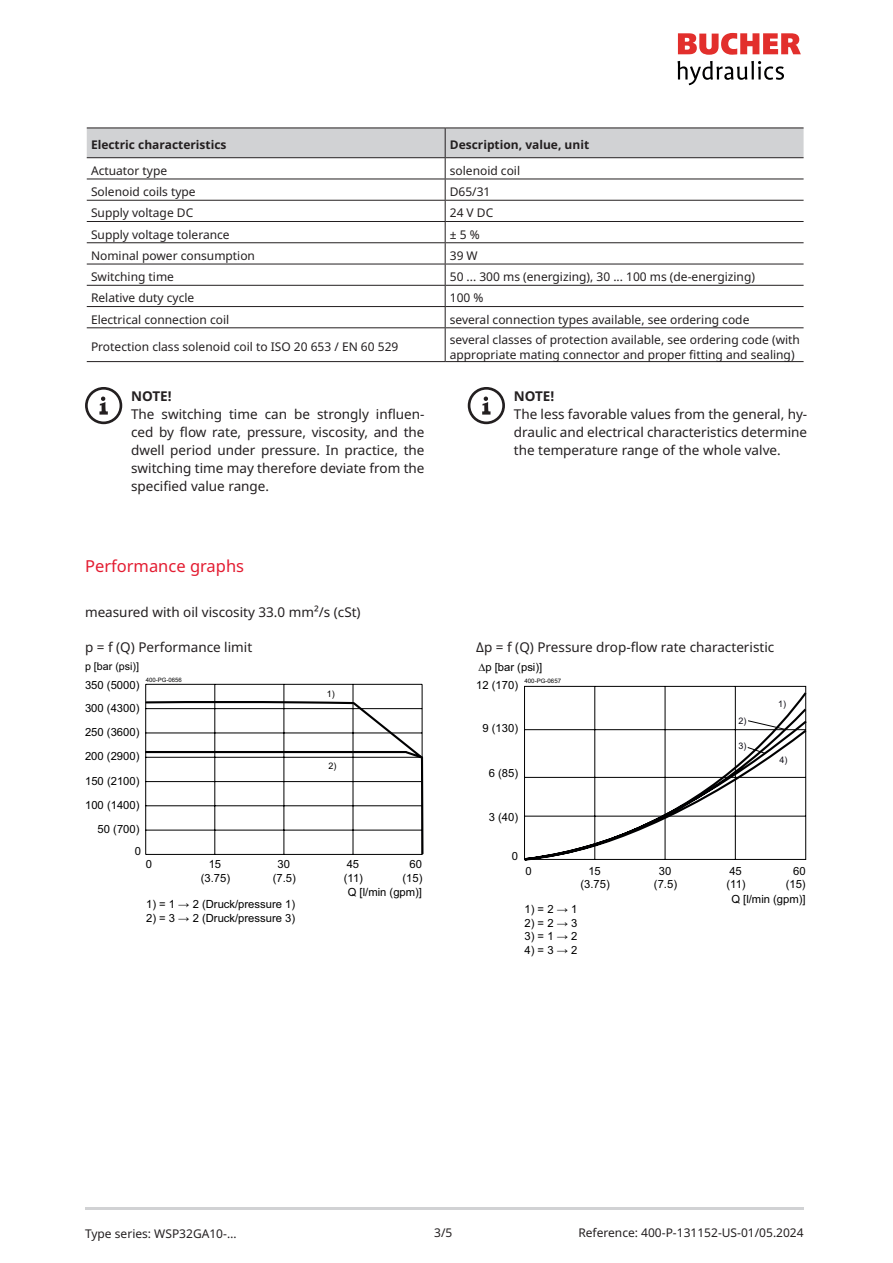
<style>
.page{position:relative;width:893px;height:1263px;background:#fff}
.page>*{position:absolute;margin:0;border:0;box-sizing:border-box;transform-origin:0 0}
.t1{font:16.5px "Noto Sans";color:#e31c31}
.t2{font:13.5px/18px "Noto Sans";color:#231f20;text-align:justify}
.t3{font:700 13.5px "Noto Sans";color:#231f20}
.t4{font:12px/15px "Noto Sans";color:#231f20}
.t5{font:700 12px "Noto Sans";color:#231f20}
.t6{font:11.25px "Arial";color:#000001}
.t7{font:10.65px "Arial";color:#000001}
.t8{font:9px "Arial";color:#000001}
.t9{font:6.15px "Arial";color:#000001}
.t10{font:6px "Arial";color:#000001}
</style>
<div class="page">
<svg style="left:678px;top:33px;width:123px;height:22px"></svg>
<svg style="left:677px;top:61px;width:107px;height:24px"></svg>
<hr style="left:85px;top:1208px;width:719px;height:2px;background:#d1d2d4">
<svg style="left:85px;top:387px;width:37px;height:37px"></svg>
<svg style="left:468px;top:387px;width:37px;height:37px"></svg>
<svg style="left:145px;top:700px;width:278px;height:155px"></svg>
<hr style="left:146px;top:830px;width:276px;height:1px;background:#000001">
<hr style="left:146px;top:805px;width:276px;height:1px;background:#000001">
<hr style="left:146px;top:781px;width:276px;height:1px;background:#000001">
<hr style="left:146px;top:757px;width:276px;height:1px;background:#000001">
<hr style="left:146px;top:733px;width:276px;height:1px;background:#000001">
<hr style="left:146px;top:708px;width:276px;height:1px;background:#000001">
<hr style="left:146px;top:684px;width:276px;height:1px;background:#000001">
<hr style="left:146px;top:854px;width:276px;height:1px;background:#000001">
<hr style="left:145px;top:684px;width:1px;height:170px;background:#000001">
<hr style="left:422px;top:684px;width:1px;height:170px;background:#000001">
<hr style="left:353px;top:684px;width:1px;height:170px;background:#000001">
<hr style="left:284px;top:684px;width:1px;height:170px;background:#000001">
<hr style="left:214px;top:684px;width:1px;height:170px;background:#000001">
<svg style="left:524px;top:686px;width:282px;height:174px"></svg>
<div style="left:776px;top:697px;width:12px;height:15px;background:#fff"></div>
<div style="left:736px;top:714px;width:13px;height:15px;background:#fff"></div>
<svg style="left:748px;top:720px;width:38px;height:10px"></svg>
<div style="left:777px;top:753px;width:13px;height:14px;background:#fff"></div>
<div style="left:736px;top:739px;width:13px;height:15px;background:#fff"></div>
<svg style="left:747px;top:747px;width:19px;height:7px"></svg>
<svg style="left:87px;top:328px;width:717px;height:33px"></svg>
<hr style="left:445px;top:327px;width:359px;height:1px;background:#231f20">
<hr style="left:445px;top:328px;width:1px;height:33px;background:#231f20">
<hr style="left:445px;top:361px;width:359px;height:1px;background:#231f20">
<svg style="left:87px;top:129px;width:717px;height:198px"></svg>
<hr style="left:87px;top:128px;width:358px;height:1px;background:#231f20">
<hr style="left:445px;top:128px;width:359px;height:1px;background:#231f20">
<hr style="left:87px;top:157px;width:358px;height:1px;background:#231f20">
<hr style="left:445px;top:157px;width:359px;height:1px;background:#231f20">
<hr style="left:87px;top:179px;width:358px;height:1px;background:#231f20">
<hr style="left:87px;top:200px;width:358px;height:1px;background:#231f20">
<hr style="left:87px;top:221px;width:358px;height:1px;background:#231f20">
<hr style="left:87px;top:242px;width:358px;height:1px;background:#231f20">
<hr style="left:87px;top:264px;width:358px;height:1px;background:#231f20">
<hr style="left:87px;top:285px;width:358px;height:1px;background:#231f20">
<hr style="left:87px;top:306px;width:358px;height:1px;background:#231f20">
<hr style="left:87px;top:327px;width:358px;height:1px;background:#231f20">
<hr style="left:87px;top:361px;width:358px;height:1px;background:#231f20">
<p class="t5" style="left:91px;top:136px;width:137px">Electric characteristics</p>
<p class="t5" style="left:450px;top:136px;width:141px">Description, value, unit</p>
<p class="t4" style="left:91px;top:163px;width:78px">Actuator type</p>
<p class="t4" style="left:450px;top:163px;width:72px">solenoid coil</p>
<p class="t4" style="left:91px;top:184px;width:106px">Solenoid coils type</p>
<p class="t4" style="left:450px;top:184px;width:42px">D65/31</p>
<p class="t4" style="left:91px;top:206px;width:104px">Supply voltage DC</p>
<p class="t4" style="left:450px;top:206px;width:45px">24 V DC</p>
<p class="t4" style="left:91px;top:227px;width:140px">Supply voltage tolerance</p>
<p class="t4" style="left:450px;top:227px;width:31px">± 5 %</p>
<p class="t4" style="left:91px;top:248px;width:166px">Nominal power consumption</p>
<p class="t4" style="left:450px;top:248px;width:30px">39 W</p>
<p class="t4" style="left:91px;top:269px;width:85px">Switching time</p>
<p class="t4" style="left:450px;top:269px;width:307px">50 ... 300 ms (energizing), 30 ... 100 ms (de-energizing)</p>
<p class="t4" style="left:91px;top:291px;width:105px">Relative duty cycle</p>
<p class="t4" style="left:450px;top:291px;width:35px">100 %</p>
<p class="t4" style="left:91px;top:312px;width:140px">Electrical connection coil</p>
<p class="t4" style="left:450px;top:312px;width:301px">several connection types available, see ordering code</p>
<p class="t4" style="left:91px;top:340px;width:309px">Protection class solenoid coil to ISO 20 653 / EN 60 529</p>
<p class="t4" style="left:450px;top:332px;width:352px">several classes of protection available, see ordering code (with appropriate mating connector and proper fitting and sealing)</p>
<p class="t3" style="left:131px;top:387px;width:42px">NOTE!</p>
<p class="t2" style="left:131px;top:406px;width:295px">The switching time can be strongly influen&shy;ced by flow rate, pressure, viscosity, and the dwell period under pressure. In practice, the switching time may therefore deviate from the specified value range.</p>
<p class="t3" style="left:514px;top:387px;width:42px">NOTE!</p>
<p class="t2" style="left:514px;top:406px;width:295px">The less favorable values from the general, hy&shy;draulic and electrical characteristics determine the temperature range of the whole valve.</p>
<h1 class="t1" style="left:85px;top:554px;width:161px">Performance graphs</h1>
<p class="t2" style="left:85px;top:603px;width:277px">measured with oil viscosity 33.0 mm²/s (cSt)</p>
<p class="t2" style="left:85px;top:639px;width:169px">p = f (Q) Performance limit</p>
<p class="t2" style="left:476px;top:639px;width:300px">Δp = f (Q) Pressure drop-flow rate characteristic</p>
<p class="t10" style="left:146px;top:675px;width:38px">400-PG-0656</p>
<p class="t7" style="left:85px;top:659px;width:56px">p [bar (psi)]</p>
<p class="t6" style="left:478px;top:659px;width:65px">∆p [bar (psi)]</p>
<p class="t9" style="left:524px;top:677px;width:38px">400-PG-0657</p>
<p class="t6" style="left:85px;top:677px;width:56px">350 (5000)</p>
<p class="t6" style="left:476px;top:678px;width:43px">12 (170)</p>
<p class="t8" style="left:327px;top:687px;width:10px">1)</p>
<p class="t8" style="left:778px;top:698px;width:10px">1)</p>
<p class="t6" style="left:85px;top:700px;width:56px">300 (4300)</p>
<p class="t6" style="left:85px;top:724px;width:56px">250 (3600)</p>
<p class="t6" style="left:85px;top:748px;width:56px">200 (2900)</p>
<p class="t6" style="left:85px;top:773px;width:56px">150 (2100)</p>
<p class="t6" style="left:85px;top:797px;width:56px">100 (1400)</p>
<p class="t6" style="left:98px;top:821px;width:43px">50 (700)</p>
<p class="t6" style="left:135px;top:843px;width:8px">0</p>
<p class="t8" style="left:329px;top:759px;width:10px">2)</p>
<p class="t6" style="left:146px;top:857px;width:8px">0</p>
<p class="t6" style="left:209px;top:857px;width:14px">15</p>
<p class="t6" style="left:278px;top:857px;width:14px">30</p>
<p class="t6" style="left:347px;top:857px;width:14px">45</p>
<p class="t6" style="left:410px;top:857px;width:14px">60</p>
<p class="t6" style="left:201px;top:871px;width:31px">(3.75)</p>
<p class="t6" style="left:273px;top:871px;width:25px">(7.5)</p>
<p class="t6" style="left:344px;top:871px;width:21px">(11)</p>
<p class="t6" style="left:402px;top:871px;width:22px">(15)</p>
<p class="t6" style="left:146px;top:897px;width:151px">1) = 1 → 2 (Druck/pressure 1)</p>
<p class="t6" style="left:146px;top:910px;width:151px">2) = 3 → 2 (Druck/pressure 3)</p>
<p class="t6" style="left:348px;top:884px;width:76px">Q [l/min (gpm)]</p>
<p class="t6" style="left:482px;top:721px;width:37px">9 (130)</p>
<p class="t6" style="left:489px;top:766px;width:31px">6 (85)</p>
<p class="t8" style="left:739px;top:714px;width:10px">2)</p>
<p class="t8" style="left:739px;top:739px;width:10px">3)</p>
<p class="t8" style="left:780px;top:753px;width:10px">4)</p>
<p class="t6" style="left:489px;top:809px;width:31px">3 (40)</p>
<p class="t6" style="left:512px;top:849px;width:8px">0</p>
<p class="t6" style="left:525px;top:863px;width:8px">0</p>
<p class="t6" style="left:588px;top:863px;width:14px">15</p>
<p class="t6" style="left:659px;top:863px;width:14px">30</p>
<p class="t6" style="left:729px;top:863px;width:14px">45</p>
<p class="t6" style="left:793px;top:863px;width:14px">60</p>
<p class="t6" style="left:580px;top:877px;width:31px">(3.75)</p>
<p class="t6" style="left:654px;top:877px;width:25px">(7.5)</p>
<p class="t6" style="left:726px;top:877px;width:21px">(11)</p>
<p class="t6" style="left:786px;top:877px;width:22px">(15)</p>
<p class="t6" style="left:524px;top:902px;width:54px">1) = 2 → 1</p>
<p class="t6" style="left:524px;top:915px;width:54px">2) = 2 → 3</p>
<p class="t6" style="left:524px;top:929px;width:54px">3) = 1 → 2</p>
<p class="t6" style="left:524px;top:942px;width:54px">4) = 3 → 2</p>
<p class="t6" style="left:731px;top:891px;width:76px">Q [l/min (gpm)]</p>
<p class="t4" style="left:85px;top:1226px;width:153px">Type series: WSP32GA10-…</p>
<p class="t4" style="left:434px;top:1225px;width:20px">3/5</p>
<p class="t4" style="left:578px;top:1225px;width:227px">Reference: 400-P-131152-US-01/05.2024</p>
</div>
